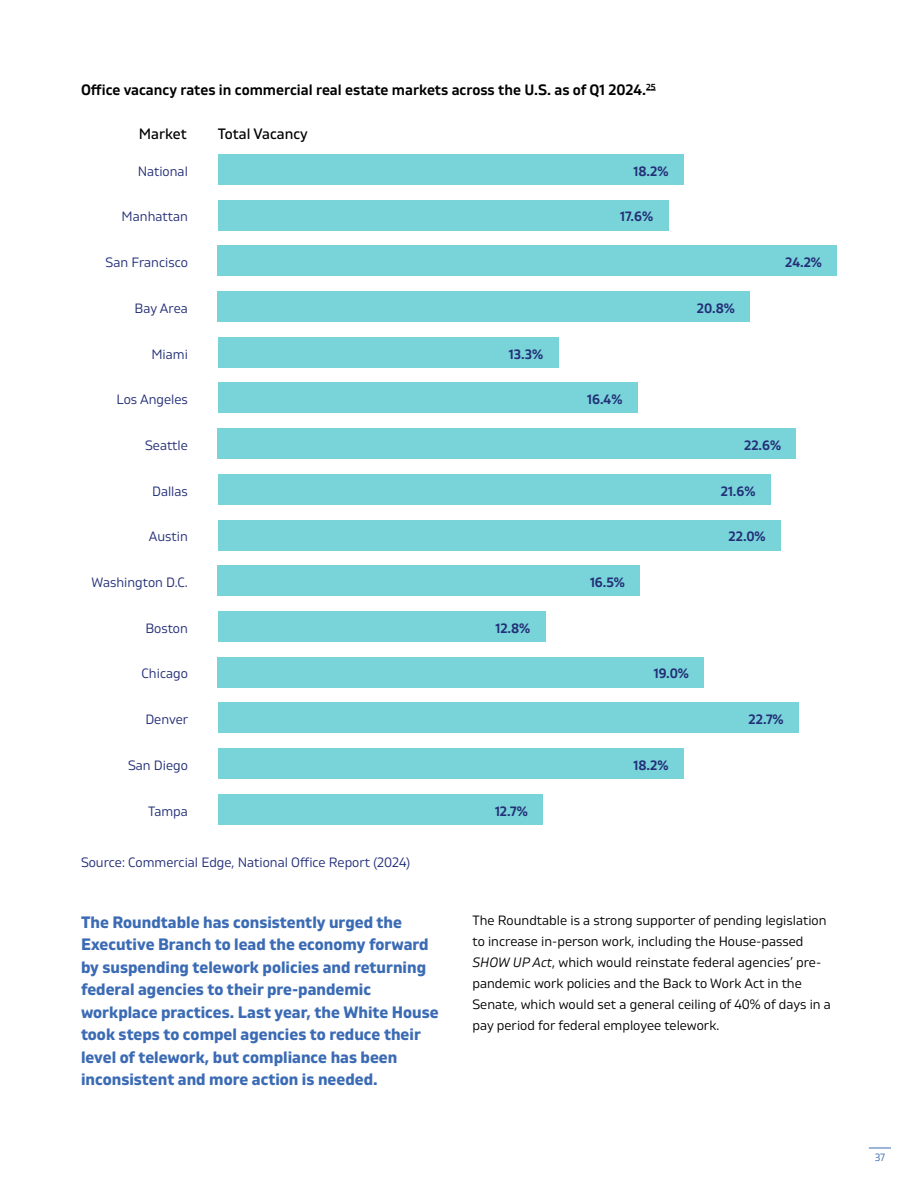
<style>
.page{position:relative;width:918px;height:1188px;background:#fff}
.page>*{position:absolute;margin:0;border:0;box-sizing:border-box;transform-origin:0 0}
.t1{font:700 16.5px/22.5px "Gilam";color:#3b6bb4}
.t2{font:600 15px "Gilam";color:#000}
.t3{font:15px "Gilam";color:#000}
.t4{font:13.5px/21px "Gilam";color:#000}
.t5{font:13.5px "Gilam";color:#232e77}
.t6{font:600 13.5px "Gilam";color:#232e77}
.t7{font:10.5px "Gilam";color:#3b6bb4}
.s1{font-style:italic}
</style>
<div class="page">
<svg style="left:869px;top:1148px;width:22px;height:1px"></svg>
<div style="left:218px;top:794px;width:325px;height:31px;background:#78d4d9"></div>
<div style="left:218px;top:748px;width:466px;height:31px;background:#78d4d9"></div>
<div style="left:218px;top:702px;width:581px;height:31px;background:#78d4d9"></div>
<div style="left:218px;top:657px;width:486px;height:30px;background:#78d4d9"></div>
<div style="left:218px;top:611px;width:327px;height:31px;background:#78d4d9"></div>
<div style="left:218px;top:565px;width:422px;height:31px;background:#78d4d9"></div>
<div style="left:218px;top:520px;width:563px;height:30px;background:#78d4d9"></div>
<div style="left:218px;top:474px;width:552px;height:31px;background:#78d4d9"></div>
<div style="left:218px;top:428px;width:578px;height:31px;background:#78d4d9"></div>
<div style="left:218px;top:383px;width:419px;height:30px;background:#78d4d9"></div>
<div style="left:218px;top:337px;width:340px;height:31px;background:#78d4d9"></div>
<div style="left:218px;top:291px;width:532px;height:31px;background:#78d4d9"></div>
<div style="left:218px;top:246px;width:619px;height:30px;background:#78d4d9"></div>
<div style="left:218px;top:200px;width:450px;height:31px;background:#78d4d9"></div>
<div style="left:218px;top:154px;width:466px;height:31px;background:#78d4d9"></div>
<p class="t2" style="left:81px;top:79px;width:576px">Office vacancy rates in commercial real estate markets across the U.S. as of Q1 2024.<sup>25</sup></p>
<p class="t3" style="left:139px;top:123px;width:49px">Market</p>
<p class="t3" style="left:218px;top:123px;width:91px">Total Vacancy</p>
<p class="t5" style="left:138px;top:161px;width:52px">National</p>
<p class="t6" style="left:633px;top:161px;width:37px">18.2%</p>
<p class="t5" style="left:122px;top:207px;width:68px">Manhattan</p>
<p class="t6" style="left:620px;top:207px;width:35px">17.6%</p>
<p class="t5" style="left:106px;top:252px;width:84px">San Francisco</p>
<p class="t6" style="left:785px;top:252px;width:38px">24.2%</p>
<p class="t5" style="left:135px;top:298px;width:55px">Bay Area</p>
<p class="t6" style="left:697px;top:298px;width:40px">20.8%</p>
<p class="t5" style="left:151px;top:344px;width:38px">Miami</p>
<p class="t6" style="left:509px;top:344px;width:36px">13.3%</p>
<p class="t5" style="left:117px;top:390px;width:73px">Los Angeles</p>
<p class="t6" style="left:587px;top:390px;width:37px">16.4%</p>
<p class="t5" style="left:145px;top:435px;width:44px">Seattle</p>
<p class="t6" style="left:744px;top:435px;width:38px">22.6%</p>
<p class="t5" style="left:152px;top:481px;width:37px">Dallas</p>
<p class="t6" style="left:721px;top:481px;width:36px">21.6%</p>
<p class="t5" style="left:149px;top:527px;width:40px">Austin</p>
<p class="t6" style="left:729px;top:527px;width:39px">22.0%</p>
<p class="t5" style="left:91px;top:572px;width:98px">Washington D.C.</p>
<p class="t6" style="left:590px;top:572px;width:37px">16.5%</p>
<p class="t5" style="left:145px;top:618px;width:44px">Boston</p>
<p class="t6" style="left:495px;top:618px;width:37px">12.8%</p>
<p class="t5" style="left:142px;top:664px;width:48px">Chicago</p>
<p class="t6" style="left:654px;top:664px;width:37px">19.0%</p>
<p class="t5" style="left:145px;top:709px;width:44px">Denver</p>
<p class="t6" style="left:749px;top:709px;width:37px">22.7%</p>
<p class="t5" style="left:128px;top:755px;width:61px">San Diego</p>
<p class="t6" style="left:634px;top:755px;width:37px">18.2%</p>
<p class="t5" style="left:148px;top:801px;width:41px">Tampa</p>
<p class="t6" style="left:495px;top:801px;width:34px">12.7%</p>
<p class="t5" style="left:81px;top:852px;width:331px">Source: Commercial Edge, National Office Report (2024)</p>
<p class="t1" style="left:81px;top:910px;width:359px">The Roundtable has consistently urged the Executive Branch to lead the economy forward by suspending telework policies and returning federal agencies to their pre-pandemic workplace practices. Last year, the White House took steps to compel agencies to reduce their level of telework, but compliance has been inconsistent and more action is needed.</p>
<p class="t4" style="left:472px;top:909px;width:360px">The Roundtable is a strong supporter of pending legislation to increase in-person work, including the House-passed <span class="s1">SHOW UP Act</span>, which would reinstate federal agencies’ pre&shy;pandemic work policies and the Back to Work Act in the Senate, which would set a general ceiling of 40% of days in a pay period for federal employee telework.</p>
<p class="t7" style="left:875px;top:1150px;width:12px">37</p>
</div>
